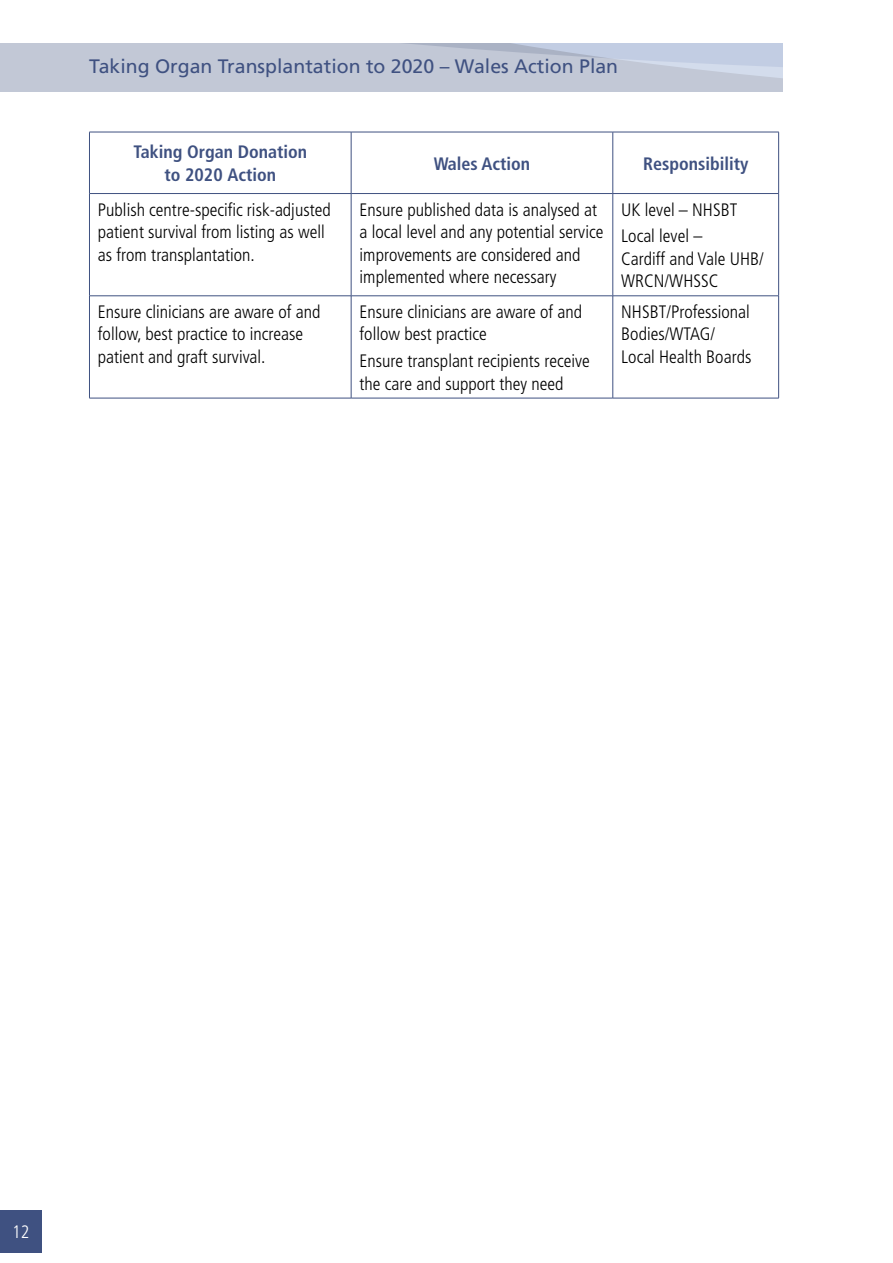
<style>
.page{position:relative;width:893px;height:1263px;background:#fff}
.page>*{position:absolute;margin:0;border:0;box-sizing:border-box;transform-origin:0 0}
.t1{font:19.5px "Frutiger LT Std";color:#3f5181}
.Table_text{font:300 condensed 18px/22.5px "Frutiger";color:#000}
.Table_text-2{font:700 condensed 18px/22.5px "Frutiger LT Std";color:#3f5181;text-align:center}
.t2{font:300 condensed 18px "Frutiger";color:#fff}
</style>
<div class="page">
<div style="left:0;top:43px;width:782px;height:49px;background:#c2c8d6"></div>
<svg style="left:404px;top:43px;width:378px;height:35px"></svg>
<hr style="left:89px;top:132px;width:262px;height:1px;background:#3f5181">
<hr style="left:89px;top:132px;width:1px;height:61px;background:#3f5181">
<hr style="left:351px;top:132px;width:262px;height:1px;background:#3f5181">
<hr style="left:351px;top:132px;width:1px;height:61px;background:#3f5181">
<hr style="left:613px;top:132px;width:166px;height:1px;background:#3f5181">
<hr style="left:612px;top:132px;width:1px;height:61px;background:#3f5181">
<hr style="left:778px;top:132px;width:1px;height:61px;background:#3f5181">
<hr style="left:89px;top:193px;width:262px;height:1px;background:#3f5181">
<hr style="left:89px;top:194px;width:1px;height:102px;background:#3f5181">
<hr style="left:351px;top:193px;width:262px;height:1px;background:#3f5181">
<hr style="left:351px;top:194px;width:1px;height:102px;background:#3f5181">
<hr style="left:613px;top:193px;width:166px;height:1px;background:#3f5181">
<hr style="left:612px;top:194px;width:1px;height:102px;background:#3f5181">
<hr style="left:778px;top:194px;width:1px;height:102px;background:#3f5181">
<hr style="left:89px;top:296px;width:262px;height:1px;background:#3f5181">
<hr style="left:89px;top:296px;width:1px;height:102px;background:#3f5181">
<hr style="left:351px;top:296px;width:262px;height:1px;background:#3f5181">
<hr style="left:351px;top:296px;width:1px;height:102px;background:#3f5181">
<hr style="left:613px;top:296px;width:166px;height:1px;background:#3f5181">
<hr style="left:612px;top:296px;width:1px;height:102px;background:#3f5181">
<hr style="left:778px;top:296px;width:1px;height:102px;background:#3f5181">
<hr style="left:89px;top:398px;width:262px;height:1px;background:#3f5181">
<hr style="left:351px;top:398px;width:262px;height:1px;background:#3f5181">
<hr style="left:613px;top:398px;width:166px;height:1px;background:#3f5181">
<div style="left:0;top:1210px;width:42px;height:42px;background:#3f5181"></div>
<p class="t1" style="left:89px;top:55px;width:530px">Taking Organ Transplantation to 2020 – Wales Action Plan</p>
<p class="Table_text-2" style="left:134px;top:141px;width:175px">Taking Organ Donation to 2020 Action</p>
<p class="Table_text-2" style="left:434px;top:152px;width:98px">Wales Action</p>
<p class="Table_text-2" style="left:643px;top:152px;width:107px">Responsibility</p>
<p class="Table_text" style="left:98px;top:198px;width:234px">Publish centre-specific risk-adjusted patient survival from listing as well as from transplantation.</p>
<p class="Table_text" style="left:360px;top:198px;width:245px">Ensure published data is analysed at a local level and any potential service improvements are considered and implemented where necessary</p>
<p class="Table_text" style="left:621px;top:198px;width:118px">UK level – NHSBT</p>
<p class="Table_text" style="left:621px;top:225px;width:144px">Local level –<br>Cardiff and Vale UHB/<br>WRCN/WHSSC</p>
<p class="Table_text" style="left:98px;top:301px;width:224px">Ensure clinicians are aware of and follow, best practice to increase patient and graft survival.</p>
<p class="Table_text" style="left:360px;top:301px;width:224px">Ensure clinicians are aware of and follow best practice</p>
<p class="Table_text" style="left:360px;top:350px;width:232px">Ensure transplant recipients receive the care and support they need</p>
<p class="Table_text" style="left:621px;top:301px;width:132px">NHSBT/Professional<br>Bodies/WTAG/<br>Local Health Boards</p>
<p class="t2" style="left:12px;top:1221px;width:19px">12</p>
</div>
